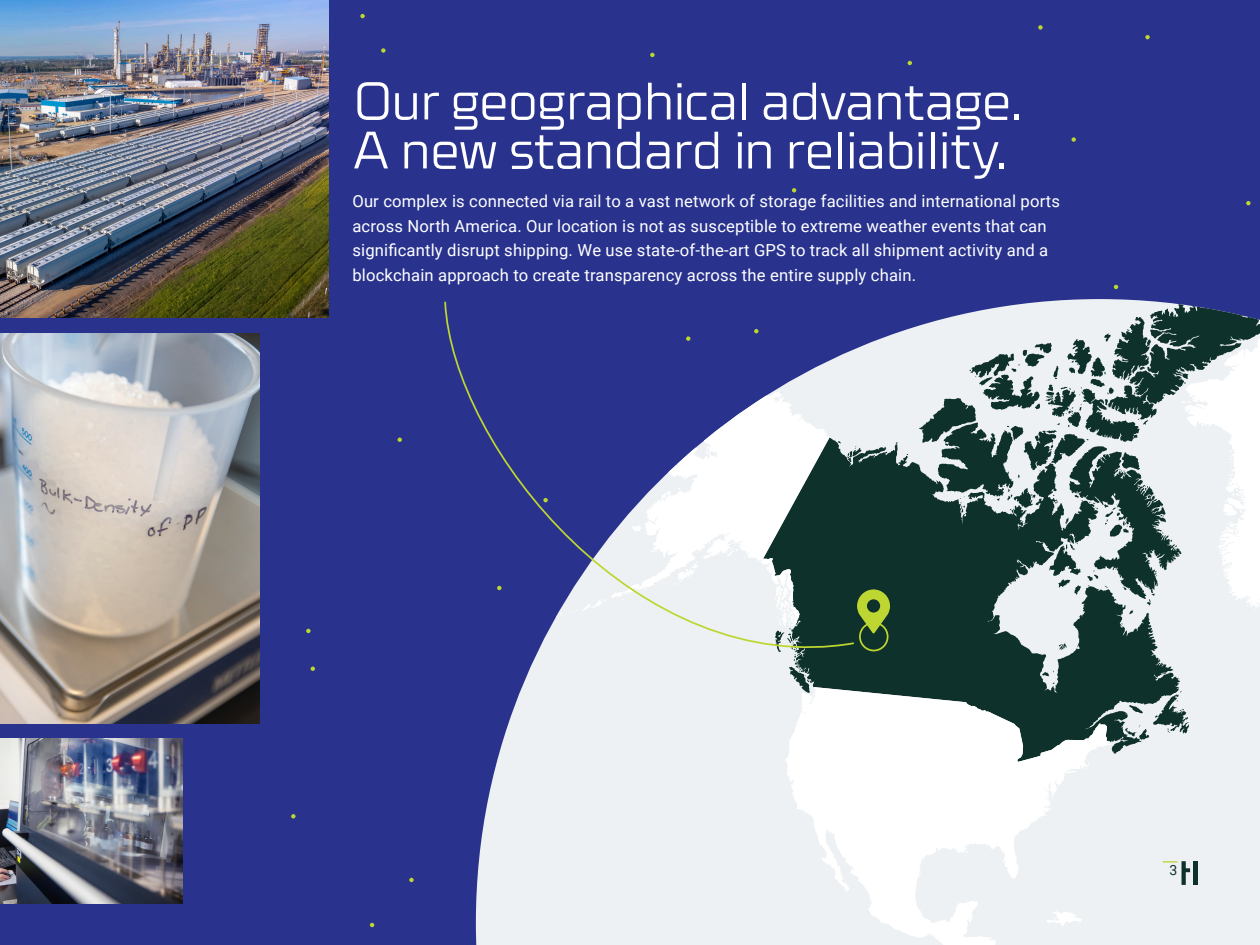
<style>
.page{position:relative;width:1260px;height:945px;background:#29338e}
.page>*{position:absolute;margin:0;border:0;box-sizing:border-box;transform-origin:0 0}
.t1{font:52.5px/49px "Celdum";letter-spacing:-.025em;color:#fff}
.Body_Copy{font:16.62px/24.5px "Roboto";letter-spacing:.01em;color:#fff}
.t2{font:14px "Roboto";color:#0f312b}
</style>
<div class="page">
<svg style="left:409px;top:878px;width:5px;height:4px"></svg>
<svg style="left:792px;top:188px;width:4px;height:5px"></svg>
<svg style="left:360px;top:14px;width:5px;height:4px"></svg>
<svg style="left:381px;top:48px;width:5px;height:5px"></svg>
<svg style="left:1072px;top:137px;width:4px;height:5px"></svg>
<svg style="left:1246px;top:201px;width:5px;height:4px"></svg>
<svg style="left:1114px;top:285px;width:4px;height:4px"></svg>
<svg style="left:908px;top:61px;width:4px;height:4px"></svg>
<svg style="left:1145px;top:35px;width:5px;height:4px"></svg>
<svg style="left:1038px;top:25px;width:5px;height:5px"></svg>
<svg style="left:650px;top:53px;width:5px;height:4px"></svg>
<svg style="left:370px;top:923px;width:4px;height:4px"></svg>
<svg style="left:311px;top:667px;width:4px;height:4px"></svg>
<svg style="left:306px;top:629px;width:5px;height:4px"></svg>
<svg style="left:291px;top:814px;width:5px;height:5px"></svg>
<svg style="left:398px;top:438px;width:4px;height:4px"></svg>
<div style="left:476px;top:680px;width:310px;height:265px;background:#edf1f3"></div>
<svg style="left:763px;top:299px;width:497px;height:463px;background:#788b8c"></svg>
<svg style="left:1177px;top:316px;width:83px;height:294px;background:#d5dcdc"></svg>
<svg style="left:786px;top:687px;width:474px;height:258px;background:#e1e6e7"></svg>
<svg style="left:857px;top:589px;width:33px;height:44px"></svg>
<img style="left:0;top:333px;width:260px;height:390px">
<img style="left:0;top:0;width:329px;height:318px">
<svg style="left:444px;top:301px;width:411px;height:379px"></svg>
<div style="left:859px;top:622px;width:30px;height:29px;border:2px solid #bed630;border-radius:50%"></div>
<img style="left:0;top:739px;width:182px;height:164px">
<hr style="left:1193px;top:861px;width:4px;height:24px;background:#0f312b">
<svg style="left:1163px;top:861px;width:27px;height:24px"></svg>
<p class="t1" style="left:352px;top:72px;width:672px">Our geographical advantage.<br>A new standard in reliability.</p>
<p class="Body_Copy" style="left:352px;top:189px;width:709px">Our complex is connected via rail to a vast network of storage facilities and international ports across North America. Our location is not as susceptible to extreme weather events that can significantly disrupt shipping. We use state-of-the-art GPS to track all shipment activity and a blockchain approach to create transparency across the entire supply chain.</p>
<p class="t2" style="left:1170px;top:860px;width:9px">3</p>
</div>
